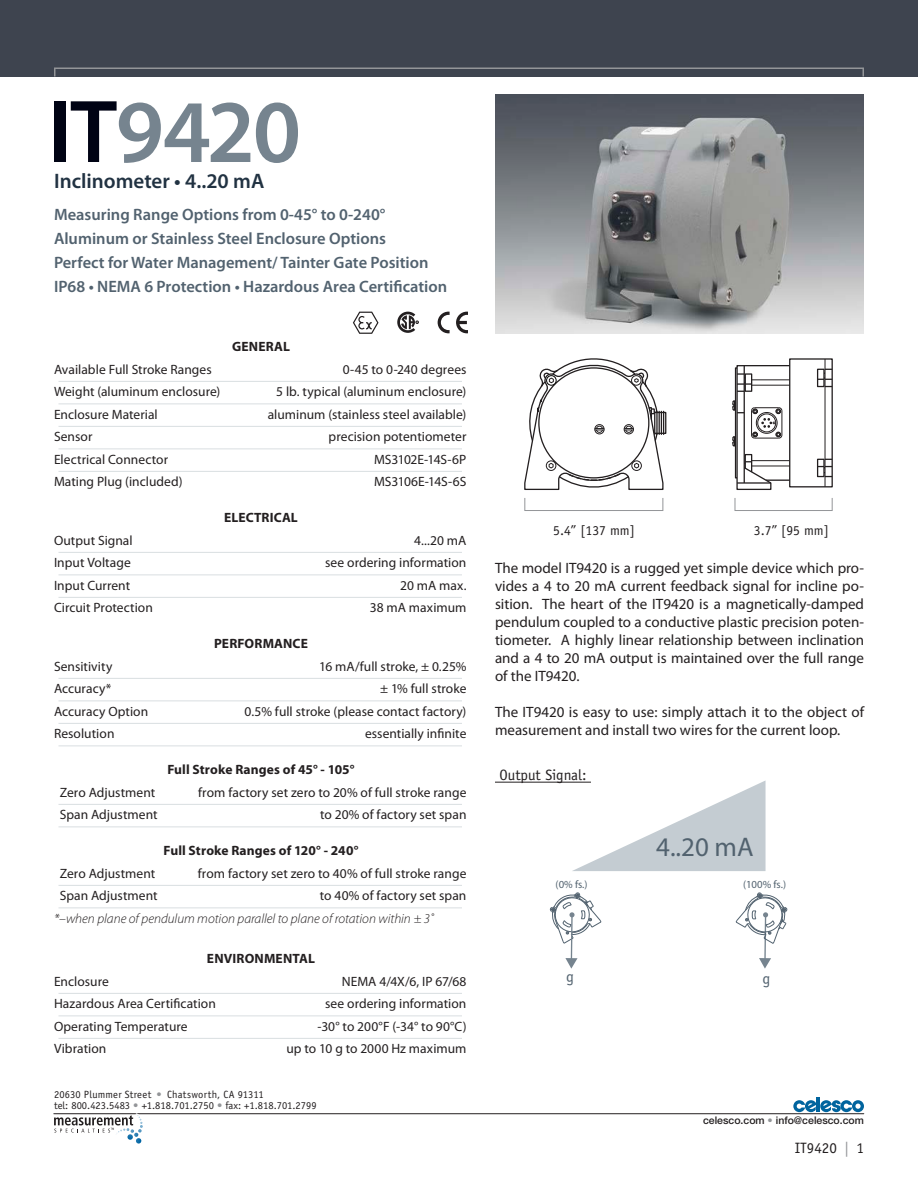
<style>
.page{position:relative;width:918px;height:1188px;background:#fff}
.page>*{position:absolute;margin:0;border:0;box-sizing:border-box;transform-origin:0 0}
.t1{font:600 90px "Myriad Pro";letter-spacing:-.02em;color:#76848f}
.t2{font:27px "Myriad Pro";color:#52626f}
.Subheading{font:600 21px "Myriad Pro";color:#213242}
.Bullet_Points{font:600 16.5px "Myriad Pro";color:#52626f}
.t3{font:15.9px "Officina Sans";color:#52626f}
.t4{font:15.75px "Officina Sans";color:#52626f}
.Introduction{font:15px/18px "Myriad Pro";color:#231f20;text-align:justify}
.Illustration_Caption{font:15px "Officina Sans";color:#231f20}
.Page_Numbers-Odd{font:15px "Officina Sans";color:#231f20}
.t5{font:13.65px "Officina Sans";color:#231f20}
.Specs{font:13.5px "Myriad Pro";letter-spacing:.005em;color:#231f20}
.Specs_Heading{font:700 13.5px "Myriad Pro";letter-spacing:.01em;color:#231f20}
.Specs_-_last_line{font:13.5px "Myriad Pro";color:#231f20}
.Specs_-_last_line-2{font:italic 300 13.5px "Myriad Pro";color:#231f20}
.t6{font:10.8px "Myriad Pro";letter-spacing:-.005em;color:#52626f}
.t7{font:10.5px "Officina Sans";color:#231f20}
.t8{font:10.5px "Officina Sans";letter-spacing:.02em;color:#231f20}
.t9{font:500 10.5px "Helvetica Neue";color:#231f20}
.s1{color:#000314}
.s2{color:#939598}
</style>
<div class="page">
<hr style="left:54px;top:1113px;width:810px;height:1px;background:#231f20">
<hr style="left:817px;top:1098px;width:3px;height:14px;background:#00649e">
<svg style="left:793px;top:1100px;width:71px;height:12px"></svg>
<svg style="left:54px;top:1113px;width:89px;height:31px"></svg>
<img style="left:495px;top:94px;width:369px;height:240px">
<hr style="left:495px;top:782px;width:96px;height:1px;background:#231f20">
<div style="left:0;top:0;width:918px;height:76px;background:#3e444f"></div>
<svg style="left:572px;top:780px;width:194px;height:91px"></svg>
<svg style="left:550px;top:893px;width:52px;height:76px"></svg>
<svg style="left:735px;top:892px;width:52px;height:77px"></svg>
<div style="left:525px;top:498px;width:138px;height:13px;background:#fff;border:1px solid #939598"></div>
<div style="left:735px;top:498px;width:98px;height:13px;background:#fff;border:1px solid #939598"></div>
<svg style="left:819px;top:466px;width:12px;height:11px"></svg>
<hr style="left:825px;top:359px;width:1px;height:128px;background:#231f20">
<svg style="left:819px;top:369px;width:12px;height:11px"></svg>
<div style="left:654px;top:412px;width:12px;height:22px;border:1px solid #231f20"></div>
<div style="left:817px;top:459px;width:8px;height:18px;border:1px solid #231f20"></div>
<div style="left:789px;top:358px;width:44px;height:129px;border:1px solid #231f20"></div>
<div style="left:817px;top:369px;width:8px;height:18px;border:1px solid #231f20"></div>
<svg style="left:732px;top:364px;width:59px;height:126px"></svg>
<svg style="left:524px;top:358px;width:140px;height:132px"></svg>
<svg style="left:438px;top:312px;width:12px;height:21px"></svg>
<svg style="left:456px;top:312px;width:12px;height:21px"></svg>
<svg style="left:397px;top:312px;width:22px;height:21px"></svg>
<svg style="left:353px;top:312px;width:26px;height:22px"></svg>
<hr style="left:58px;top:381px;width:404px;height:1px;background:#d9dfe1">
<hr style="left:58px;top:404px;width:404px;height:1px;background:#d9dfe1">
<hr style="left:58px;top:426px;width:404px;height:1px;background:#d9dfe1">
<hr style="left:58px;top:448px;width:404px;height:1px;background:#d9dfe1">
<hr style="left:58px;top:471px;width:404px;height:1px;background:#d9dfe1">
<hr style="left:58px;top:552px;width:404px;height:1px;background:#d9dfe1">
<hr style="left:58px;top:574px;width:404px;height:1px;background:#d9dfe1">
<hr style="left:58px;top:597px;width:404px;height:1px;background:#d9dfe1">
<hr style="left:58px;top:678px;width:404px;height:1px;background:#d9dfe1">
<hr style="left:58px;top:700px;width:404px;height:1px;background:#d9dfe1">
<hr style="left:58px;top:723px;width:404px;height:1px;background:#d9dfe1">
<hr style="left:58px;top:746px;width:404px;height:1px;background:#d9dfe1">
<hr style="left:58px;top:804px;width:404px;height:1px;background:#d9dfe1">
<hr style="left:58px;top:826px;width:404px;height:1px;background:#d9dfe1">
<hr style="left:58px;top:885px;width:404px;height:1px;background:#d9dfe1">
<hr style="left:58px;top:908px;width:404px;height:1px;background:#d9dfe1">
<hr style="left:58px;top:993px;width:404px;height:1px;background:#d9dfe1">
<hr style="left:58px;top:1016px;width:404px;height:1px;background:#d9dfe1">
<hr style="left:58px;top:1038px;width:404px;height:1px;background:#d9dfe1">
<div style="left:54px;top:68px;width:810px;height:9px;border:2px solid #939598"></div>
<p class="t1" style="left:48px;top:75px;width:255px"><span class="s1">IT</span>9420</p>
<p class="Subheading" style="left:54px;top:167px;width:212px">Inclinometer • 4..20 mA</p>
<p class="Bullet_Points" style="left:54px;top:204px;width:333px">Measuring Range Options from 0-45° to 0-240°</p>
<p class="Bullet_Points" style="left:54px;top:228px;width:333px">Aluminum or Stainless Steel Enclosure Options</p>
<p class="Bullet_Points" style="left:54px;top:252px;width:376px">Perfect for Water Management/ Tainter Gate Position</p>
<p class="Bullet_Points" style="left:54px;top:276px;width:395px">IP68 • NEMA 6 Protection • Hazardous Area Certification</p>
<p class="Specs_Heading" style="left:232px;top:338px;width:59px">GENERAL</p>
<p class="Specs" style="left:54px;top:361px;width:159px">Available Full Stroke Ranges</p>
<p class="Specs" style="left:343px;top:361px;width:125px">0-45 to 0-240 degrees</p>
<p class="Specs" style="left:54px;top:383px;width:168px">Weight (aluminum enclosure)</p>
<p class="Specs" style="left:276px;top:383px;width:192px">5 lb. typical (aluminum enclosure)</p>
<p class="Specs" style="left:54px;top:406px;width:105px">Enclosure Material</p>
<p class="Specs" style="left:268px;top:406px;width:200px">aluminum (stainless steel available)</p>
<p class="Specs" style="left:54px;top:428px;width:40px">Sensor</p>
<p class="Specs" style="left:329px;top:428px;width:139px">precision potentiometer</p>
<p class="Specs" style="left:54px;top:451px;width:116px">Electrical Connector</p>
<p class="Specs" style="left:374px;top:451px;width:94px">MS3102E-14S-6P</p>
<p class="Specs_-_last_line" style="left:54px;top:473px;width:130px">Mating Plug (included)</p>
<p class="Specs_-_last_line" style="left:374px;top:473px;width:94px">MS3106E-14S-6S</p>
<p class="Specs_Heading" style="left:224px;top:509px;width:75px">ELECTRICAL</p>
<p class="Specs" style="left:54px;top:532px;width:80px">Output Signal</p>
<p class="Specs" style="left:414px;top:532px;width:54px">4...20 mA</p>
<p class="Specs" style="left:54px;top:554px;width:78px">Input Voltage</p>
<p class="Specs" style="left:325px;top:554px;width:143px">see ordering information</p>
<p class="Specs" style="left:54px;top:577px;width:78px">Input Current</p>
<p class="Specs" style="left:400px;top:577px;width:68px">20 mA max.</p>
<p class="Specs_-_last_line" style="left:54px;top:599px;width:100px">Circuit Protection</p>
<p class="Specs_-_last_line" style="left:370px;top:599px;width:98px">38 mA maximum</p>
<p class="Specs_Heading" style="left:214px;top:635px;width:95px">PERFORMANCE</p>
<p class="Specs" style="left:54px;top:658px;width:60px">Sensitivity</p>
<p class="Specs" style="left:319px;top:658px;width:149px">16 mA/full stroke, ± 0.25%</p>
<p class="Specs" style="left:54px;top:680px;width:59px">Accuracy*</p>
<p class="Specs" style="left:380px;top:680px;width:88px">± 1% full stroke</p>
<p class="Specs" style="left:54px;top:703px;width:96px">Accuracy Option</p>
<p class="Specs" style="left:245px;top:703px;width:223px">0.5% full stroke (please contact factory)</p>
<p class="Specs" style="left:54px;top:725px;width:62px">Resolution</p>
<p class="Specs" style="left:365px;top:725px;width:103px">essentially infinite</p>
<p class="Specs_Heading" style="left:167px;top:761px;width:189px">Full Stroke Ranges of 45° - 105°</p>
<p class="Specs" style="left:60px;top:784px;width:97px">Zero Adjustment</p>
<p class="Specs" style="left:198px;top:784px;width:270px">from factory set zero to 20% of full stroke range</p>
<p class="Specs" style="left:60px;top:806px;width:100px">Span Adjustment</p>
<p class="Specs" style="left:320px;top:806px;width:148px">to 20% of factory set span</p>
<p class="Specs_Heading" style="left:163px;top:842px;width:197px">Full Stroke Ranges of 120° - 240°</p>
<p class="Specs" style="left:60px;top:865px;width:97px">Zero Adjustment</p>
<p class="Specs" style="left:198px;top:865px;width:270px">from factory set zero to 40% of full stroke range</p>
<p class="Specs" style="left:60px;top:887px;width:100px">Span Adjustment</p>
<p class="Specs" style="left:320px;top:887px;width:148px">to 40% of factory set span</p>
<p class="Specs_-_last_line-2" style="left:54px;top:910px;width:382px">*–when plane of pendulum motion parallel to plane of rotation within ± 3˚</p>
<p class="Specs_Heading" style="left:207px;top:950px;width:109px">ENVIRONMENTAL</p>
<p class="Specs" style="left:54px;top:973px;width:56px">Enclosure</p>
<p class="Specs" style="left:342px;top:973px;width:126px">NEMA 4/4X/6, IP 67/68</p>
<p class="Specs" style="left:54px;top:995px;width:163px">Hazardous Area Certification</p>
<p class="Specs" style="left:325px;top:995px;width:143px">see ordering information</p>
<p class="Specs" style="left:54px;top:1018px;width:135px">Operating Temperature</p>
<p class="Specs" style="left:317px;top:1018px;width:151px">-30° to 200°F (-34° to 90°C)</p>
<p class="Specs_-_last_line" style="left:54px;top:1040px;width:54px">Vibration</p>
<p class="Specs_-_last_line" style="left:287px;top:1040px;width:181px">up to 10 g to 2000 Hz maximum</p>
<p class="t8" style="left:54px;top:1088px;width:211px">20630 Plummer Street <span class="s2">•</span> Chatsworth, CA 91311</p>
<p class="t7" style="left:54px;top:1099px;width:264px">tel: 800.423.5483 <span class="s2">•</span> +1.818.701.2750 <span class="s2">•</span> fax: +1.818.701.2799</p>
<p class="t5" style="left:553px;top:523px;width:83px">5.4” [137 mm]</p>
<p class="t5" style="left:754px;top:523px;width:76px">3.7” [95 mm]</p>
<p class="Introduction" style="left:495px;top:558px;width:371px">The model IT9420 is a rugged yet simple device which pro&shy;vides a 4 to 20 mA current feedback signal for incline po&shy;sition. The heart of the IT9420 is a magnetically-damped pendulum coupled to a conductive plastic precision poten&shy;tiometer. A highly linear relationship between inclination and a 4 to 20 mA output is maintained over the full range of the IT9420.</p>
<p class="Introduction" style="left:495px;top:702px;width:371px">The IT9420 is easy to use: simply attach it to the object of measurement and install two wires for the current loop.</p>
<p class="Illustration_Caption" style="left:500px;top:767px;width:88px">Output Signal:</p>
<p class="t2" style="left:656px;top:830px;width:99px">4..20 mA</p>
<p class="t6" style="left:556px;top:878px;width:33px">(0% fs.)</p>
<p class="t6" style="left:743px;top:878px;width:45px">(100% fs.)</p>
<p class="t4" style="left:566px;top:968px;width:9px">g</p>
<p class="t3" style="left:762px;top:969px;width:9px">g</p>
<p class="t9" style="left:703px;top:1114px;width:162px">celesco.com <span class="s2">•</span> info@celesco.com</p>
<p class="Page_Numbers-Odd" style="left:795px;top:1139px;width:71px">IT9420 <span class="s2">|</span> 1</p>
</div>
